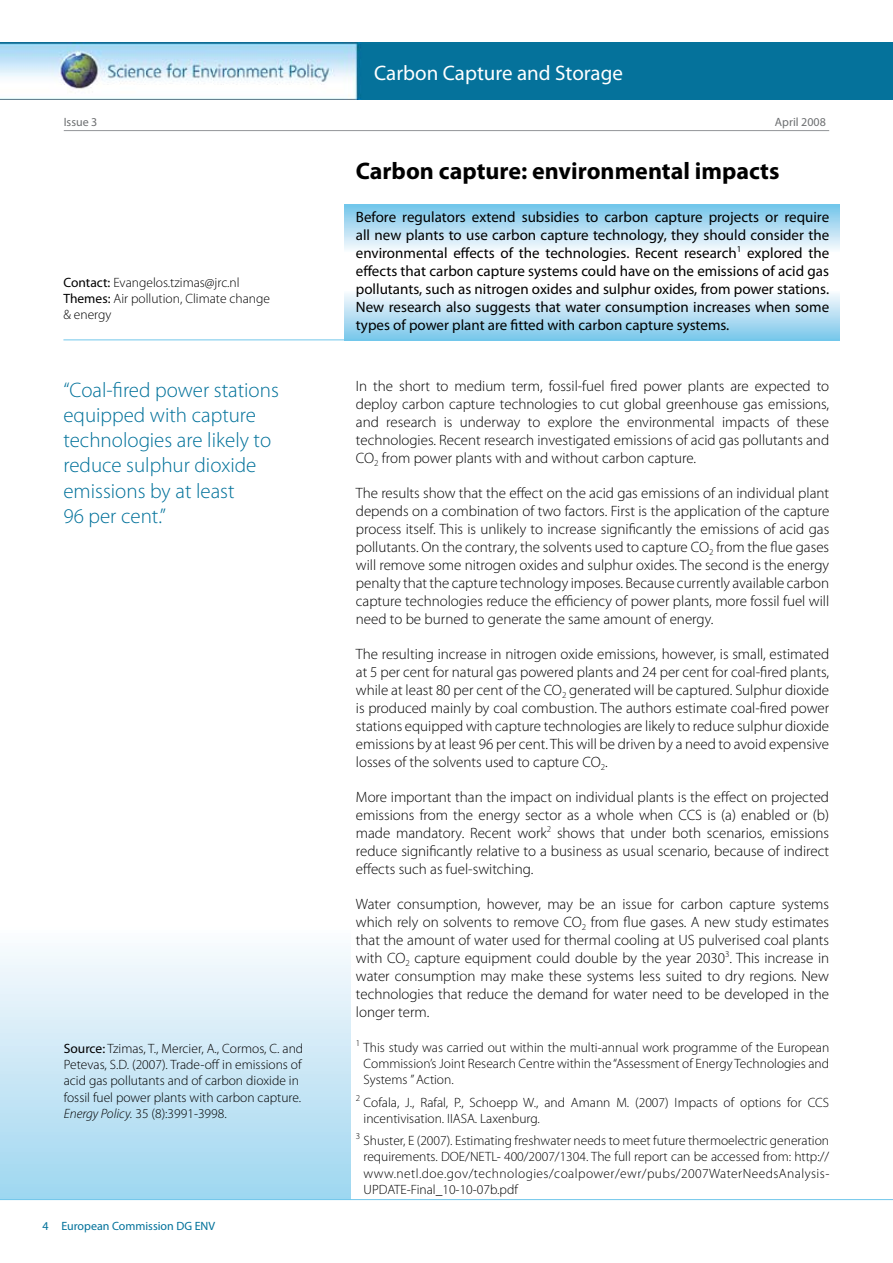
<style>
.page{position:relative;width:893px;height:1263px;background:#fff}
.page>*{position:absolute;margin:0;border:0;box-sizing:border-box;transform-origin:0 0}
.t1{font:700 24px "Myriad Pro";color:#000}
.t2{font:300 21px/25.2px "Myriad Pro";color:#00719a}
.t3{font:21px "Myriad Pro";color:#fff}
.t4{font:300 15px/18px "Myriad Pro";color:#000;text-align:justify}
.t5{font:15px/18px "Myriad Pro";color:#000;text-align:justify}
.t6{font:300 13.5px/16.2px "Myriad Pro";color:#000}
.t7{font:12px "Myriad Pro";color:#00719a}
.t8{font:12px "Myriad Pro";color:#6d6f71}
.s1{font-weight:400}
.s2{font-style:italic}
</style>
<div class="page">
<hr style="left:0;top:1199px;width:893px;height:1px;background:#72c7eb">
<img style="left:0;top:43px;width:893px;height:57px">
<hr style="left:64px;top:130px;width:765px;height:1px;background:#939598">
<svg style="left:0;top:949px;width:351px;height:250px;background:#c9e7f6"></svg>
<svg style="left:344px;top:204px;width:496px;height:136px"></svg>
<hr style="left:63px;top:339px;width:776px;height:1px;background:#72c7eb">
<h2 class="t3" style="left:374px;top:60px;width:250px">Carbon Capture and Storage</h2>
<p class="t8" style="left:64px;top:115px;width:35px">Issue 3</p>
<p class="t8" style="left:775px;top:115px;width:52px">April 2008</p>
<p class="t6" style="left:63px;top:275px;width:208px"><span class="s1">Contact:</span> Evangelos.tzimas@jrc.nl<br><span class="s1">Themes:</span> Air pollution, Climate change &amp; energy</p>
<h2 class="t2" style="left:63px;top:378px;width:217px">“Coal-fired power stations equipped with capture technologies are likely to reduce sulphur dioxide emissions by at least<br>96 per cent.”</h2>
<p class="t6" style="left:64px;top:1041px;width:241px"><span class="s1">Source:</span> Tzimas, T., Mercier, A., Cormos, C. and Petevas, S.D. (2007). Trade-off in emissions of acid gas pollutants and of carbon dioxide in fossil fuel power plants with carbon capture.<br><span class="s2">Energy Policy.</span> 35 (8):3991-3998.</p>
<p class="t7" style="left:43px;top:1218px;width:174px">4 European Commission DG ENV</p>
<h1 class="t1" style="left:356px;top:155px;width:425px">Carbon capture: environmental impacts</h1>
<p class="t5" style="left:356px;top:208px;width:475px">Before regulators extend subsidies to carbon capture projects or require all new plants to use carbon capture technology, they should consider the environmental effects of the technologies. Recent research<sup>1</sup> explored the effects that carbon capture systems could have on the emissions of acid gas pollutants, such as nitrogen oxides and sulphur oxides, from power stations.<br>New research also suggests that water consumption increases when some types of power plant are fitted with carbon capture systems.</p>
<p class="t4" style="left:356px;top:377px;width:475px">In the short to medium term, fossil-fuel fired power plants are expected to deploy carbon capture technologies to cut global greenhouse gas emissions, and research is underway to explore the environmental impacts of these technologies. Recent research investigated emissions of acid gas pollutants and CO<sub>2</sub> from power plants with and without carbon capture.</p>
<p class="t4" style="left:356px;top:484px;width:475px">The results show that the effect on the acid gas emissions of an individual plant depends on a combination of two factors. First is the application of the capture process itself. This is unlikely to increase significantly the emissions of acid gas pollutants. On the contrary, the solvents used to capture CO<sub>2</sub> from the flue gases will remove some nitrogen oxides and sulphur oxides. The second is the energy penalty that the capture technology imposes. Because currently available carbon capture technologies reduce the efficiency of power plants, more fossil fuel will need to be burned to generate the same amount of energy.</p>
<p class="t4" style="left:356px;top:645px;width:475px">The resulting increase in nitrogen oxide emissions, however, is small, estimated at 5 per cent for natural gas powered plants and 24 per cent for coal-fired plants, while at least 80 per cent of the CO<sub>2</sub> generated will be captured. Sulphur dioxide is produced mainly by coal combustion. The authors estimate coal-fired power stations equipped with capture technologies are likely to reduce sulphur dioxide emissions by at least 96 per cent. This will be driven by a need to avoid expensive losses of the solvents used to capture CO<sub>2</sub>.</p>
<p class="t4" style="left:356px;top:788px;width:475px">More important than the impact on individual plants is the effect on projected emissions from the energy sector as a whole when CCS is (a) enabled or (b) made mandatory. Recent work<sup>2</sup> shows that under both scenarios, emissions reduce significantly relative to a business as usual scenario, because of indirect effects such as fuel-switching.</p>
<p class="t4" style="left:356px;top:895px;width:475px">Water consumption, however, may be an issue for carbon capture systems which rely on solvents to remove CO<sub>2</sub> from flue gases. A new study estimates that the amount of water used for thermal cooling at US pulverised coal plants with CO<sub>2</sub> capture equipment could double by the year 2030<sup>3</sup>. This increase in water consumption may make these systems less suited to dry regions. New technologies that reduce the demand for water need to be developed in the longer term.</p>
<p class="t6" style="left:364px;top:1040px;width:467px;text-align:justify;text-indent:-8px"><sup>1</sup> This study was carried out within the multi-annual work programme of the European Commission’s Joint Research Centre within the “Assessment of Energy Technologies and Systems ” Action.</p>
<p class="t6" style="left:364px;top:1094px;width:467px;text-indent:-8px"><sup>2</sup> Cofala, J., Rafal, P., Schoepp W., and Amann M. (2007) Impacts of options for CCS incentivisation. IIASA. Laxenburg.</p>
<p class="t6" style="left:364px;top:1133px;width:467px;text-align:justify;text-indent:-8px"><sup>3</sup> Shuster, E (2007). Estimating freshwater needs to meet future thermoelectric generation requirements. DOE/NETL- 400/2007/1304. The full report can be accessed from: http:// www.netl.doe.gov/technologies/coalpower/ewr/pubs/2007WaterNeedsAnalysis-UPDATE-Final_10-10-07b.pdf</p>
</div>
